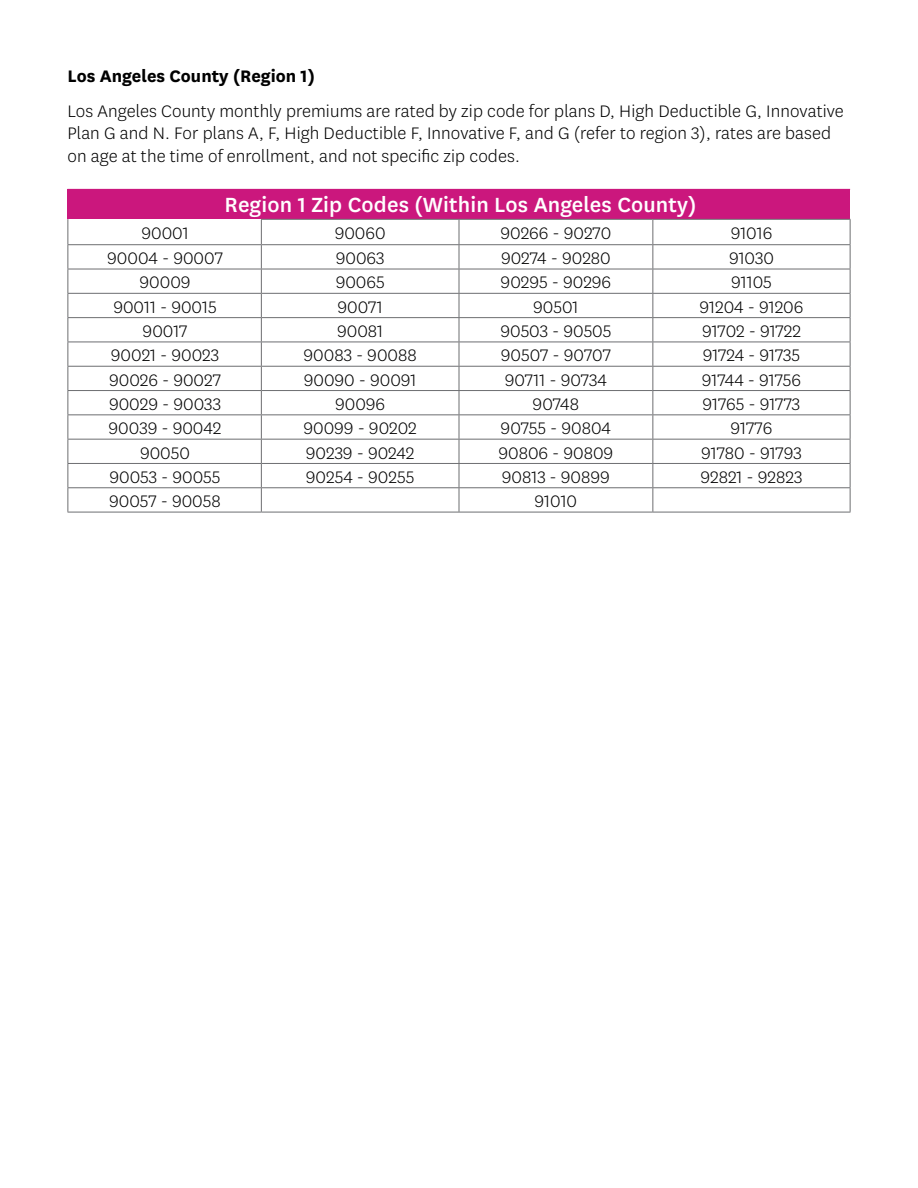
<style>
.page{position:relative;width:918px;height:1188px;background:#fff}
.page>*{position:absolute;margin:0;border:0;box-sizing:border-box;transform-origin:0 0}
.t1{font:500 24px "Centene Sans";letter-spacing:.005em;color:#fff}
.t2{font:300 19.5px/22.5px "Centene Sans";color:#000}
.t3{font:700 19.5px "Centene Sans";color:#000}
</style>
<div class="page">
<div style="left:68px;top:189px;width:782px;height:30px;background:#cb177d"></div>
<svg style="left:69px;top:220px;width:192px;height:292px"></svg>
<svg style="left:262px;top:220px;width:588px;height:292px"></svg>
<hr style="left:261px;top:244px;width:198px;height:1px;background:#6d6e71">
<hr style="left:459px;top:244px;width:194px;height:1px;background:#6d6e71">
<hr style="left:653px;top:244px;width:197px;height:1px;background:#6d6e71">
<hr style="left:261px;top:269px;width:198px;height:1px;background:#6d6e71">
<hr style="left:459px;top:269px;width:194px;height:1px;background:#6d6e71">
<hr style="left:653px;top:269px;width:197px;height:1px;background:#6d6e71">
<hr style="left:261px;top:293px;width:198px;height:1px;background:#6d6e71">
<hr style="left:459px;top:293px;width:194px;height:1px;background:#6d6e71">
<hr style="left:653px;top:293px;width:197px;height:1px;background:#6d6e71">
<hr style="left:261px;top:317px;width:198px;height:1px;background:#6d6e71">
<hr style="left:459px;top:317px;width:194px;height:1px;background:#6d6e71">
<hr style="left:653px;top:317px;width:197px;height:1px;background:#6d6e71">
<hr style="left:261px;top:342px;width:198px;height:1px;background:#6d6e71">
<hr style="left:459px;top:342px;width:194px;height:1px;background:#6d6e71">
<hr style="left:653px;top:342px;width:197px;height:1px;background:#6d6e71">
<hr style="left:261px;top:366px;width:198px;height:1px;background:#6d6e71">
<hr style="left:459px;top:366px;width:194px;height:1px;background:#6d6e71">
<hr style="left:653px;top:366px;width:197px;height:1px;background:#6d6e71">
<hr style="left:261px;top:390px;width:198px;height:1px;background:#6d6e71">
<hr style="left:459px;top:390px;width:194px;height:1px;background:#6d6e71">
<hr style="left:653px;top:390px;width:197px;height:1px;background:#6d6e71">
<hr style="left:261px;top:414px;width:198px;height:1px;background:#6d6e71">
<hr style="left:459px;top:414px;width:194px;height:1px;background:#6d6e71">
<hr style="left:653px;top:414px;width:197px;height:1px;background:#6d6e71">
<hr style="left:261px;top:439px;width:198px;height:1px;background:#6d6e71">
<hr style="left:459px;top:439px;width:194px;height:1px;background:#6d6e71">
<hr style="left:653px;top:439px;width:197px;height:1px;background:#6d6e71">
<hr style="left:261px;top:463px;width:198px;height:1px;background:#6d6e71">
<hr style="left:261px;top:487px;width:198px;height:1px;background:#6d6e71">
<hr style="left:261px;top:512px;width:198px;height:1px;background:#6d6e71">
<hr style="left:459px;top:463px;width:194px;height:1px;background:#6d6e71">
<hr style="left:459px;top:487px;width:194px;height:1px;background:#6d6e71">
<svg style="left:459px;top:220px;width:1px;height:292px"></svg>
<hr style="left:459px;top:512px;width:194px;height:1px;background:#6d6e71">
<hr style="left:653px;top:463px;width:197px;height:1px;background:#6d6e71">
<hr style="left:653px;top:487px;width:197px;height:1px;background:#6d6e71">
<svg style="left:652px;top:220px;width:1px;height:292px"></svg>
<hr style="left:653px;top:512px;width:197px;height:1px;background:#6d6e71">
<svg style="left:850px;top:220px;width:1px;height:292px"></svg>
<hr style="left:68px;top:244px;width:193px;height:1px;background:#6d6e71">
<hr style="left:68px;top:269px;width:193px;height:1px;background:#6d6e71">
<hr style="left:68px;top:293px;width:193px;height:1px;background:#6d6e71">
<hr style="left:68px;top:317px;width:193px;height:1px;background:#6d6e71">
<hr style="left:68px;top:342px;width:193px;height:1px;background:#6d6e71">
<hr style="left:68px;top:366px;width:193px;height:1px;background:#6d6e71">
<hr style="left:68px;top:390px;width:193px;height:1px;background:#6d6e71">
<hr style="left:68px;top:414px;width:193px;height:1px;background:#6d6e71">
<hr style="left:68px;top:439px;width:193px;height:1px;background:#6d6e71">
<hr style="left:68px;top:463px;width:193px;height:1px;background:#6d6e71">
<hr style="left:68px;top:487px;width:193px;height:1px;background:#6d6e71">
<svg style="left:261px;top:220px;width:1px;height:292px"></svg>
<hr style="left:68px;top:512px;width:193px;height:1px;background:#6d6e71">
<svg style="left:68px;top:219px;width:1px;height:293px"></svg>
<hr style="left:261px;top:219px;width:198px;height:1px;background:#6d6e71">
<hr style="left:459px;top:219px;width:194px;height:1px;background:#6d6e71">
<hr style="left:653px;top:219px;width:197px;height:1px;background:#6d6e71">
<p class="t3" style="left:68px;top:62px;width:249px">Los Angeles County (Region 1)</p>
<p class="t2" style="left:68px;top:99px;width:778px">Los Angeles County monthly premiums are rated by zip code for plans D, High Deductible G, Innovative<br>Plan G and N. For plans A, F, High Deductible F, Innovative F, and G (refer to region 3), rates are based on age at the time of enrollment, and not specific zip codes.</p>
<p class="t1" style="left:225px;top:188px;width:473px">Region 1 Zip Codes (Within Los Angeles County)</p>
<p class="t2" style="left:141px;top:221px;width:49px">90001</p>
<p class="t2" style="left:335px;top:221px;width:52px">90060</p>
<p class="t2" style="left:501px;top:221px;width:112px">90266 - 90270</p>
<p class="t2" style="left:731px;top:221px;width:43px">91016</p>
<p class="t2" style="left:107px;top:246px;width:117px">90004 - 90007</p>
<p class="t2" style="left:336px;top:246px;width:50px">90063</p>
<p class="t2" style="left:501px;top:246px;width:111px">90274 - 90280</p>
<p class="t2" style="left:729px;top:246px;width:46px">91030</p>
<p class="t2" style="left:140px;top:271px;width:53px">90009</p>
<p class="t2" style="left:336px;top:271px;width:50px">90065</p>
<p class="t2" style="left:501px;top:271px;width:112px">90295 - 90296</p>
<p class="t2" style="left:731px;top:271px;width:42px">91105</p>
<p class="t2" style="left:113px;top:295px;width:105px">90011 - 90015</p>
<p class="t2" style="left:338px;top:295px;width:47px">90071</p>
<p class="t2" style="left:533px;top:295px;width:47px">90501</p>
<p class="t2" style="left:700px;top:295px;width:105px">91204 - 91206</p>
<p class="t2" style="left:143px;top:319px;width:46px">90017</p>
<p class="t2" style="left:337px;top:319px;width:48px">90081</p>
<p class="t2" style="left:500px;top:319px;width:112px">90503 - 90505</p>
<p class="t2" style="left:702px;top:319px;width:100px">91702 - 91722</p>
<p class="t2" style="left:111px;top:344px;width:110px">90021 - 90023</p>
<p class="t2" style="left:304px;top:344px;width:115px">90083 - 90088</p>
<p class="t2" style="left:501px;top:344px;width:111px">90507 - 90707</p>
<p class="t2" style="left:703px;top:344px;width:99px">91724 - 91735</p>
<p class="t2" style="left:109px;top:368px;width:113px">90026 - 90027</p>
<p class="t2" style="left:304px;top:368px;width:114px">90090 - 90091</p>
<p class="t2" style="left:505px;top:368px;width:104px">90711 - 90734</p>
<p class="t2" style="left:702px;top:368px;width:101px">91744 - 91756</p>
<p class="t2" style="left:109px;top:392px;width:113px">90029 - 90033</p>
<p class="t2" style="left:335px;top:392px;width:52px">90096</p>
<p class="t2" style="left:533px;top:392px;width:48px">90748</p>
<p class="t2" style="left:703px;top:392px;width:99px">91765 - 91773</p>
<p class="t2" style="left:109px;top:416px;width:114px">90039 - 90042</p>
<p class="t2" style="left:303px;top:416px;width:115px">90099 - 90202</p>
<p class="t2" style="left:501px;top:416px;width:112px">90755 - 90804</p>
<p class="t2" style="left:731px;top:416px;width:43px">91776</p>
<p class="t2" style="left:140px;top:441px;width:51px">90050</p>
<p class="t2" style="left:306px;top:441px;width:110px">90239 - 90242</p>
<p class="t2" style="left:498px;top:441px;width:116px">90806 - 90809</p>
<p class="t2" style="left:701px;top:441px;width:102px">91780 - 91793</p>
<p class="t2" style="left:109px;top:465px;width:113px">90053 - 90055</p>
<p class="t2" style="left:306px;top:465px;width:110px">90254 - 90255</p>
<p class="t2" style="left:502px;top:465px;width:110px">90813 - 90899</p>
<p class="t2" style="left:701px;top:465px;width:103px">92821 - 92823</p>
<p class="t2" style="left:109px;top:489px;width:113px">90057 - 90058</p>
<p class="t2" style="left:535px;top:489px;width:44px">91010</p>
</div>
